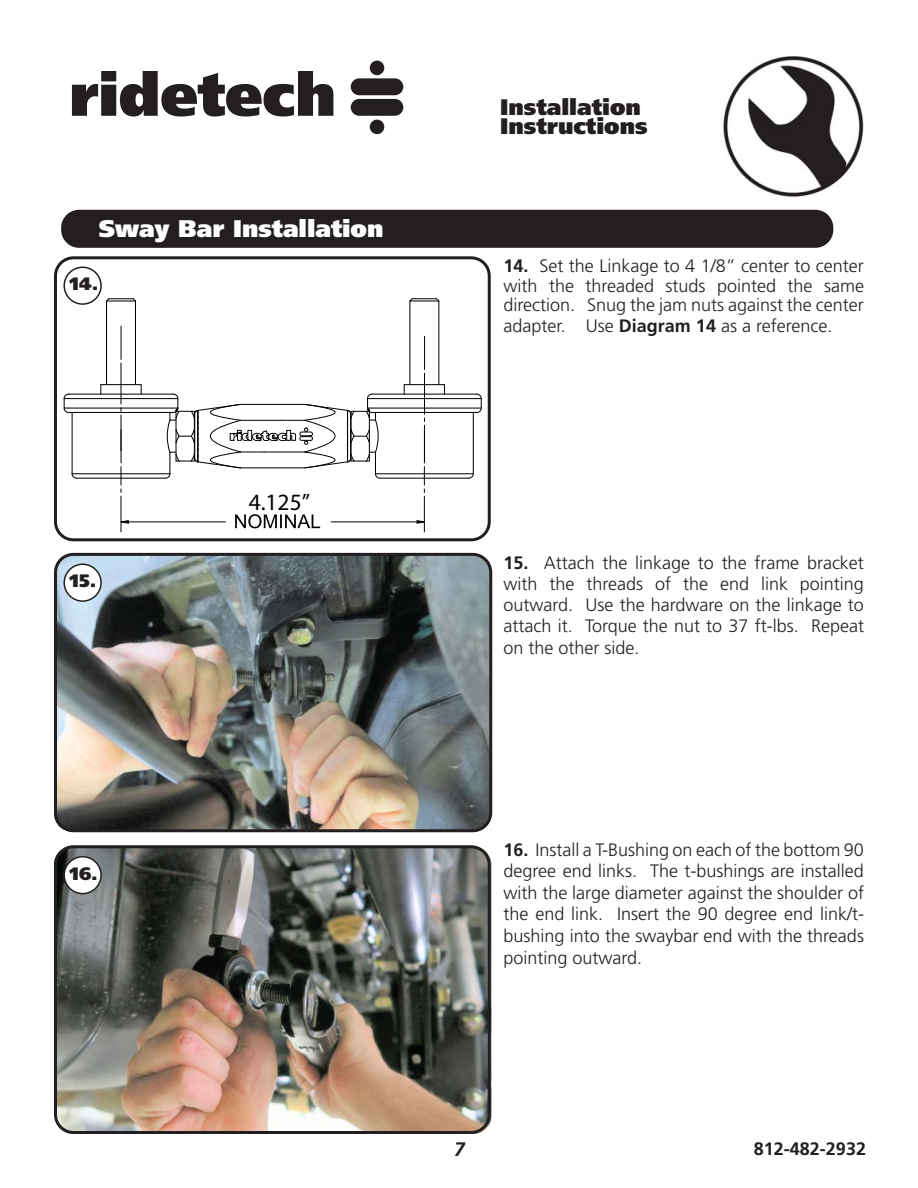
<style>
.page{position:relative;width:918px;height:1188px;background:#fff}
.page>*{position:absolute;margin:0;border:0;box-sizing:border-box;transform-origin:0 0}
.t1{font:900 24px "Frutiger LT Pro";color:#fff}
.t2{font:23.4px "Myriad Pro";color:#010202}
.t3{font:900 22.5px/19.5px "Frutiger LT Pro";color:#231f20}
.t4{font:italic 700 19.5px "Frutiger LT Pro";color:#231f20}
.t5{font:300 18px/21.6px "Frutiger LT Pro";color:#231f20;text-align:justify}
.t6{font:700 18px "Frutiger LT Pro";color:#231f20}
.t7{font:900 18px "Frutiger LT Pro";color:#231f20}
.s1{font-weight:700}
</style>
<div class="page">
<img style="left:723px;top:56px;width:136px;height:141px">
<svg style="left:72px;top:71px;width:261px;height:46px"></svg>
<div style="left:351px;top:78px;width:52px;height:17px;background:#231f20;border-radius:8px"></div>
<div style="left:351px;top:99px;width:52px;height:17px;background:#231f20;border-radius:8px"></div>
<div style="left:370px;top:61px;width:14px;height:14px;background:#231f20;border-radius:50%"></div>
<div style="left:370px;top:120px;width:14px;height:14px;background:#231f20;border-radius:50%"></div>
<img style="left:54px;top:847px;width:437px;height:287px;border-radius:18px">
<img style="left:54px;top:554px;width:437px;height:278px;border-radius:18px">
<div style="left:54px;top:553px;width:438px;height:279px;border:3px solid #231f20;border-radius:18px"></div>
<div style="left:61px;top:210px;width:772px;height:38px;background:#231f20;border-radius:18px"></div>
<div style="left:54px;top:845px;width:437px;height:289px;border:3px solid #231f20;border-radius:18px"></div>
<div style="left:54px;top:256px;width:437px;height:285px;border:3px solid #231f20;border-radius:18px"></div>
<hr style="left:409px;top:301px;width:1px;height:84px;background:#010202">
<hr style="left:438px;top:301px;width:1px;height:84px;background:#010202">
<hr style="left:106px;top:306px;width:1px;height:79px;background:#010202">
<hr style="left:135px;top:306px;width:1px;height:79px;background:#010202">
<svg style="left:409px;top:298px;width:31px;height:4px"></svg>
<svg style="left:106px;top:298px;width:30px;height:8px"></svg>
<hr style="left:424px;top:336px;width:1px;height:34px;background:#010202">
<hr style="left:121px;top:326px;width:1px;height:33px;background:#010202">
<svg style="left:63px;top:363px;width:419px;height:169px"></svg>
<div style="left:63px;top:267px;width:39px;height:38px;border:2px solid #231f20;border-radius:50%"></div>
<div style="left:64px;top:564px;width:37px;height:37px;background:#fff;border-radius:50%"></div>
<div style="left:63px;top:564px;width:39px;height:38px;border:2px solid #231f20;border-radius:50%"></div>
<div style="left:64px;top:857px;width:37px;height:37px;background:#fff;border-radius:50%"></div>
<div style="left:63px;top:856px;width:39px;height:38px;border:2px solid #231f20;border-radius:50%"></div>
<h1 class="t1" style="left:99px;top:218px;width:286px">Sway Bar Installation</h1>
<p class="t7" style="left:70px;top:276px;width:30px">14.</p>
<p class="t7" style="left:70px;top:573px;width:28px">15.</p>
<p class="t2" style="left:249px;top:488px;width:63px">4.125”</p>
<p class="t3" style="left:500px;top:98px;width:149px">Installation<br>Instructions</p>
<p class="t5" style="left:504px;top:257px;width:362px;line-height:20px"><span class="s1">14.</span> Set the Linkage to 4 1/8” center to center with the threaded studs pointed the same direction. Snug the jam nuts against the center adapter. Use <span class="s1">Diagram 14</span> as a reference.</p>
<p class="t5" style="left:504px;top:554px;width:362px;line-height:21.1px"><span class="s1">15.</span> Attach the linkage to the frame bracket with the threads of the end link pointing outward. Use the hardware on the linkage to attach it. Torque the nut to 37 ft-lbs. Repeat on the other side.</p>
<p class="t7" style="left:70px;top:866px;width:30px">16.</p>
<p class="t5" style="left:504px;top:839px;width:362px"><span class="s1">16.</span> Install a T-Bushing on each of the bottom 90 degree end links. The t-bushings are installed with the large diameter against the shoulder of the end link. Insert the 90 degree end link/t&shy;bushing into the swaybar end with the threads pointing outward.</p>
<p class="t4" style="left:454px;top:1138px;width:12px">7</p>
<p class="t6" style="left:754px;top:1141px;width:114px">812-482-2932</p>
</div>
